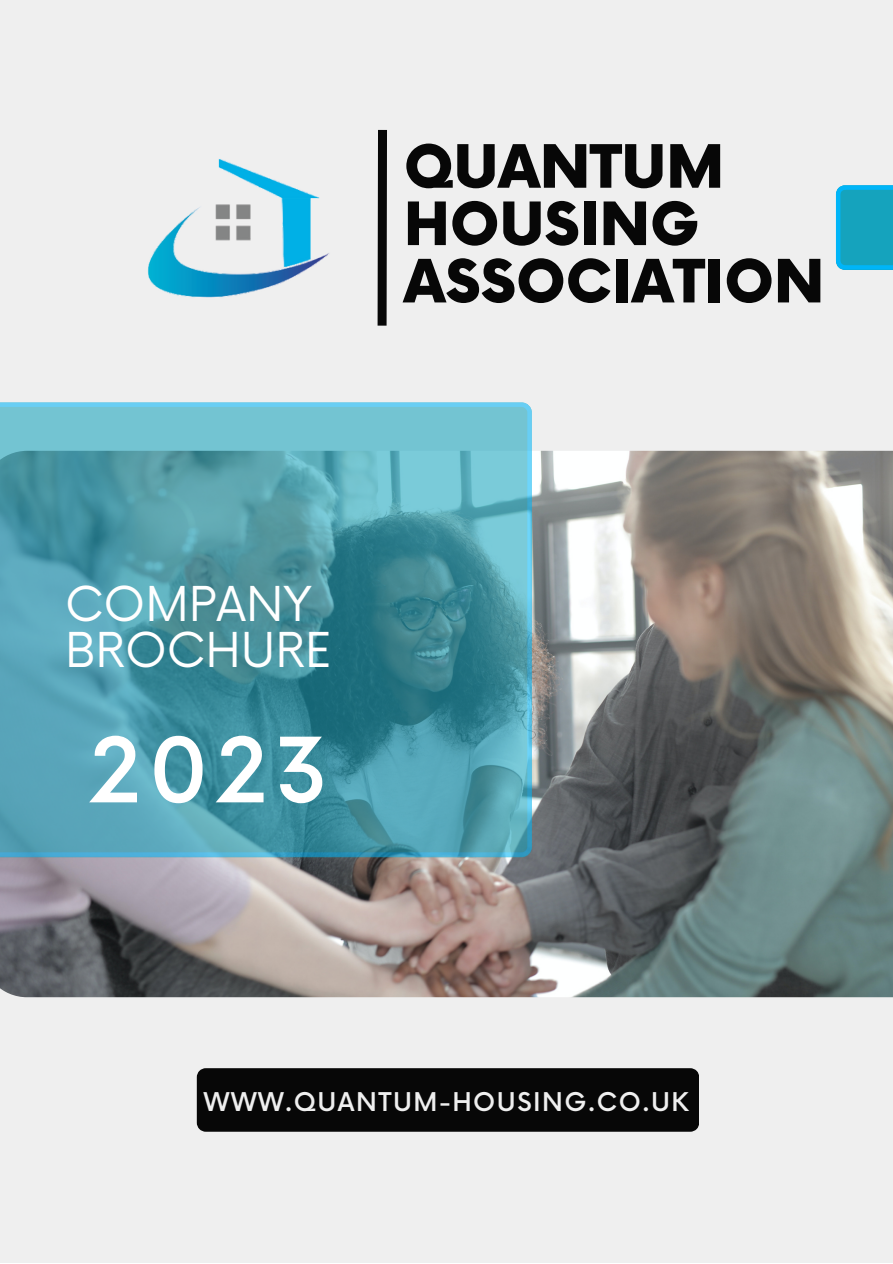
<style>
.page{position:relative;width:893px;height:1264px;background:#fff}
.page>*{position:absolute;margin:0;border:0;box-sizing:border-box;transform-origin:0 0}
.t1{font:500 87.6px "Now";color:#fff}
.t2{font:900 58.05px "Now";color:#070707}
.t3{font:46.8px/46px "Now";color:#fff}
.t4{font:500 25.2px "Now";letter-spacing:.06em;color:#efefef}
</style>
<div class="page">
<div style="left:0;top:0;width:892px;height:1262px;background:#efefef"></div>
<img style="left:0;top:451px;width:892px;height:546px">
<svg style="left:0;top:402px;width:531px;height:454px"></svg>
<div style="left:377px;top:130px;width:10px;height:195px;background:#070707"></div>
<div style="left:197px;top:1068px;width:502px;height:63px;background:#070707"></div>
<svg style="left:835px;top:185px;width:57px;height:85px"></svg>
<img style="left:147px;top:159px;width:182px;height:139px">
<p class="t2" style="left:404px;top:135px;width:322px">QUANTUM</p>
<p class="t2" style="left:404px;top:193px;width:297px">HOUSING</p>
<p class="t2" style="left:404px;top:250px;width:422px">ASSOCIATION</p>
<p class="t3" style="left:65px;top:583px;width:268px">COMPANY<br>BROCHURE</p>
<p class="t1" style="left:89px;top:723px;width:241px">2023</p>
<p class="t4" style="left:204px;top:1088px;width:486px">WWW.QUANTUM-HOUSING.CO.UK</p>
</div>
